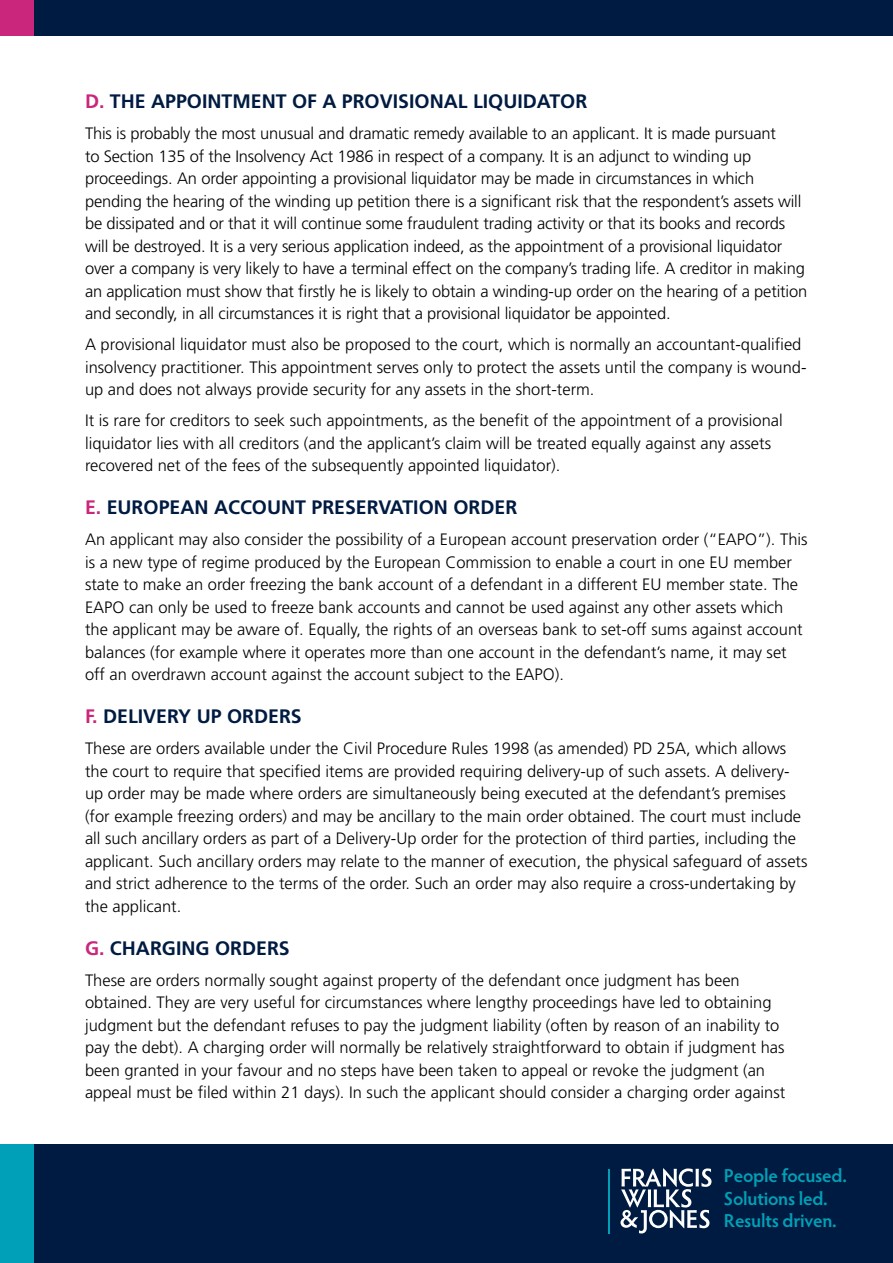
<style>
.page{position:relative;width:893px;height:1263px;background:#fff}
.page>*{position:absolute;margin:0;border:0;box-sizing:border-box;transform-origin:0 0}
.t1{font:700 19.5px "Frutiger LT Std";color:#001b41}
.t2{font:600 18.75px/22.6px "Hypatia Sans Pro";letter-spacing:-.015em;color:#00a1b8}
.t3{font:300 16.5px/22.5px "Frutiger LT Std";color:#000}
.s1{color:#ca267b}
</style>
<div class="page">
<div style="left:0;top:0;width:893px;height:36px;background:#001b41"></div>
<div style="left:0;top:0;width:34px;height:36px;background:#ca267b"></div>
<div style="left:0;top:1144px;width:893px;height:119px;background:#001b41"></div>
<div style="left:0;top:1144px;width:34px;height:119px;background:#00a1b8"></div>
<svg style="left:620px;top:1168px;width:91px;height:65px"></svg>
<hr style="left:608px;top:1169px;width:2px;height:65px;background:#00a1b8">
<p class="t1" style="left:85px;top:90px;width:504px"><span class="s1">D.</span> THE APPOINTMENT OF A PROVISIONAL LIQUIDATOR</p>
<p class="t3" style="left:85px;top:122px;width:724px">This is probably the most unusual and dramatic remedy available to an applicant. It is made pursuant<br>to Section 135 of the Insolvency Act 1986 in respect of a company. It is an adjunct to winding up proceedings. An order appointing a provisional liquidator may be made in circumstances in which pending the hearing of the winding up petition there is a significant risk that the respondent’s assets will be dissipated and or that it will continue some fraudulent trading activity or that its books and records will be destroyed. It is a very serious application indeed, as the appointment of a provisional liquidator over a company is very likely to have a terminal effect on the company’s trading life. A creditor in making an application must show that firstly he is likely to obtain a winding-up order on the hearing of a petition and secondly, in all circumstances it is right that a provisional liquidator be appointed.</p>
<p class="t3" style="left:85px;top:333px;width:723px">A provisional liquidator must also be proposed to the court, which is normally an accountant-qualified insolvency practitioner. This appointment serves only to protect the assets until the company is wound&shy;up and does not always provide security for any assets in the short-term.</p>
<p class="t3" style="left:85px;top:409px;width:699px">It is rare for creditors to seek such appointments, as the benefit of the appointment of a provisional liquidator lies with all creditors (and the applicant’s claim will be treated equally against any assets recovered net of the fees of the subsequently appointed liquidator).</p>
<p class="t1" style="left:85px;top:496px;width:434px"><span class="s1">E.</span> EUROPEAN ACCOUNT PRESERVATION ORDER</p>
<p class="t3" style="left:85px;top:528px;width:724px">An applicant may also consider the possibility of a European account preservation order (“EAPO”). This is a new type of regime produced by the European Commission to enable a court in one EU member state to make an order freezing the bank account of a defendant in a different EU member state. The EAPO can only be used to freeze bank accounts and cannot be used against any other assets which the applicant may be aware of. Equally, the rights of an overseas bank to set-off sums against account balances (for example where it operates more than one account in the defendant’s name, it may set off an overdrawn account against the account subject to the EAPO).</p>
<p class="t1" style="left:85px;top:705px;width:218px"><span class="s1">F.</span> DELIVERY UP ORDERS</p>
<p class="t3" style="left:85px;top:737px;width:724px">These are orders available under the Civil Procedure Rules 1998 (as amended) PD 25A, which allows the court to require that specified items are provided requiring delivery-up of such assets. A delivery&shy;up order may be made where orders are simultaneously being executed at the defendant’s premises (for example freezing orders) and may be ancillary to the main order obtained. The court must include all such ancillary orders as part of a Delivery-Up order for the protection of third parties, including the applicant. Such ancillary orders may relate to the manner of execution, the physical safeguard of assets and strict adherence to the terms of the order. Such an order may also require a cross-undertaking by the applicant.</p>
<p class="t1" style="left:85px;top:936px;width:206px"><span class="s1">G.</span> CHARGING ORDERS</p>
<p class="t3" style="left:85px;top:969px;width:702px">These are orders normally sought against property of the defendant once judgment has been obtained. They are very useful for circumstances where lengthy proceedings have led to obtaining judgment but the defendant refuses to pay the judgment liability (often by reason of an inability to pay the debt). A charging order will normally be relatively straightforward to obtain if judgment has been granted in your favour and no steps have been taken to appeal or revoke the judgment (an appeal must be filed within 21 days). In such the applicant should consider a charging order against</p>
<p class="t2" style="left:724px;top:1164px;width:124px">People focused.<br>Solutions led.<br>Results driven.</p>
</div>
